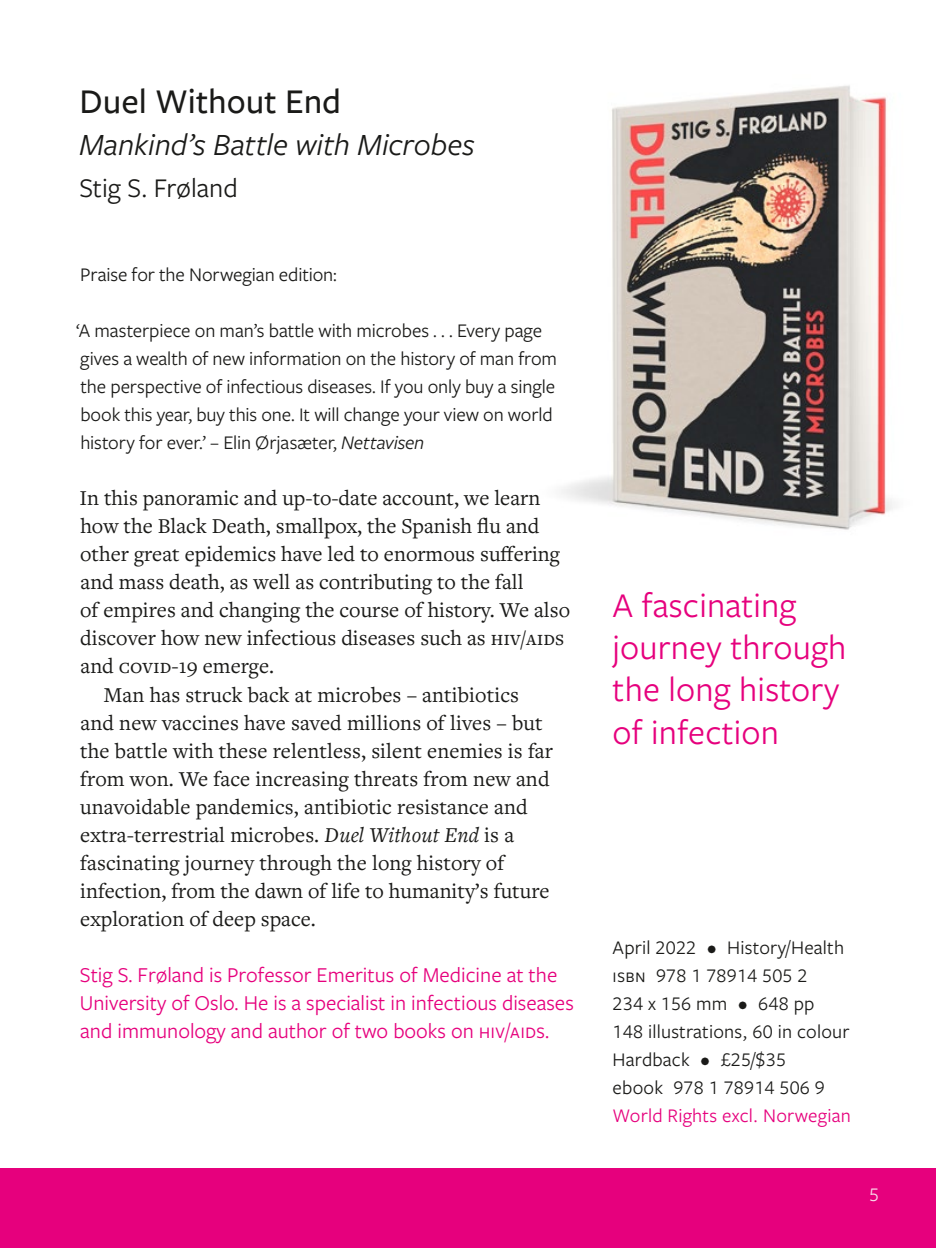
<style>
.page{position:relative;width:936px;height:1248px;background:#fff}
.page>*{position:absolute;margin:0;border:0;box-sizing:border-box;transform-origin:0 0}
.t1{font:36px/42px "Freight Sans Pro";letter-spacing:.005em;color:#e6007d}
.t2{font:500 36px "Freight Sans Pro";letter-spacing:.005em;color:#1a1a18}
.t3{font:italic 32px "Freight Sans Pro";color:#1a1a18}
.t4{font:28px "Freight Sans Pro";letter-spacing:-.005em;color:#1a1a18}
.t5{font:22px/28px "Freight Text Pro";color:#1a1a18}
.t6{font:22px/28px "Freight Sans Pro";color:#e6007d}
.t7{font:20px/28px "Freight Sans Pro";letter-spacing:-.005em;color:#1a1a18}
.t8{font:20px "Freight Sans Pro";letter-spacing:.01em;color:#e6007d}
.t9{font:20px "Freight Sans Pro";color:#fadceb}
.s1{font-style:italic}
</style>
<div class="page">
<div style="left:0;top:1168px;width:935px;height:79px;background:#e6007d"></div>
<img style="left:561px;top:85px;width:332px;height:445px">
<h1 class="t2" style="left:79px;top:77px;width:263px">Duel Without End</h1>
<h2 class="t3" style="left:79px;top:124px;width:397px">Mankind’s Battle with Microbes</h2>
<p class="t4" style="left:79px;top:169px;width:160px">Stig S. Frøland</p>
<p class="t7" style="left:80px;top:260px;width:258px">Praise for the Norwegian edition:</p>
<p class="t7" style="left:76px;top:316px;width:482px">‘A masterpiece on man’s battle with microbes . . . Every page gives a wealth of new information on the history of man from the perspective of infectious diseases. If you only buy a single book this year, buy this one. It will change your view on world history for ever.’ – Elin Ørjasæter, <span class="s1">Nettavisen</span></p>
<p class="t5" style="left:79px;top:483px;width:492px">In this panoramic and up-to-date account, we learn how the Black Death, smallpox, the Spanish flu and other great epidemics have led to enormous suffering and mass death, as well as contributing to the fall<br>of empires and changing the course of history. We also discover how new infectious diseases such as hiv/aids and covid</p>
<p class="t5" style="left:171px;top:651px;width:104px">-19 emerge.</p>
<p class="t5" style="left:104px;top:679px;width:416px">Man has struck back at microbes – antibiotics</p>
<p class="t5" style="left:80px;top:707px;width:463px">and new vaccines have saved millions of lives – but</p>
<p class="t5" style="left:80px;top:735px;width:474px">the battle with these relentless, silent enemies is far</p>
<p class="t5" style="left:80px;top:763px;width:471px">from won. We face increasing threats from new and</p>
<p class="t5" style="left:80px;top:791px;width:449px">unavoidable pandemics, antibiotic resistance and</p>
<p class="t5" style="left:80px;top:819px;width:435px">extra-terrestrial microbes. <span class="s1">Duel Without End</span> is a</p>
<p class="t5" style="left:80px;top:847px;width:425px">fascinating journey through the long history of</p>
<p class="t5" style="left:80px;top:875px;width:471px">infection, from the dawn of life to humanity’s future</p>
<p class="t5" style="left:80px;top:903px;width:237px">exploration of deep space.</p>
<p class="t6" style="left:80px;top:959px;width:495px">Stig S. Frøland is Professor Emeritus of Medicine at the<br>University of Oslo. He is a specialist in infectious diseases and immunology and author of two books on hiv/aids.</p>
<h1 class="t1" style="left:612px;top:583px;width:235px">A fascinating journey through the long history of infection</h1>
<p class="t7" style="left:612px;top:932px;width:238px">April 2022 • History/Health isbn 978 1 78914 505 2<br>234 x 156 mm • 648 pp<br>148 illustrations, 60 in colour<br>Hardback • £25/$35<br>ebook 978 1 78914 506 9</p>
<p class="t8" style="left:612px;top:1101px;width:240px">World Rights excl. Norwegian</p>
<p class="t9" style="left:869px;top:1180px;width:11px">5</p>
</div>
